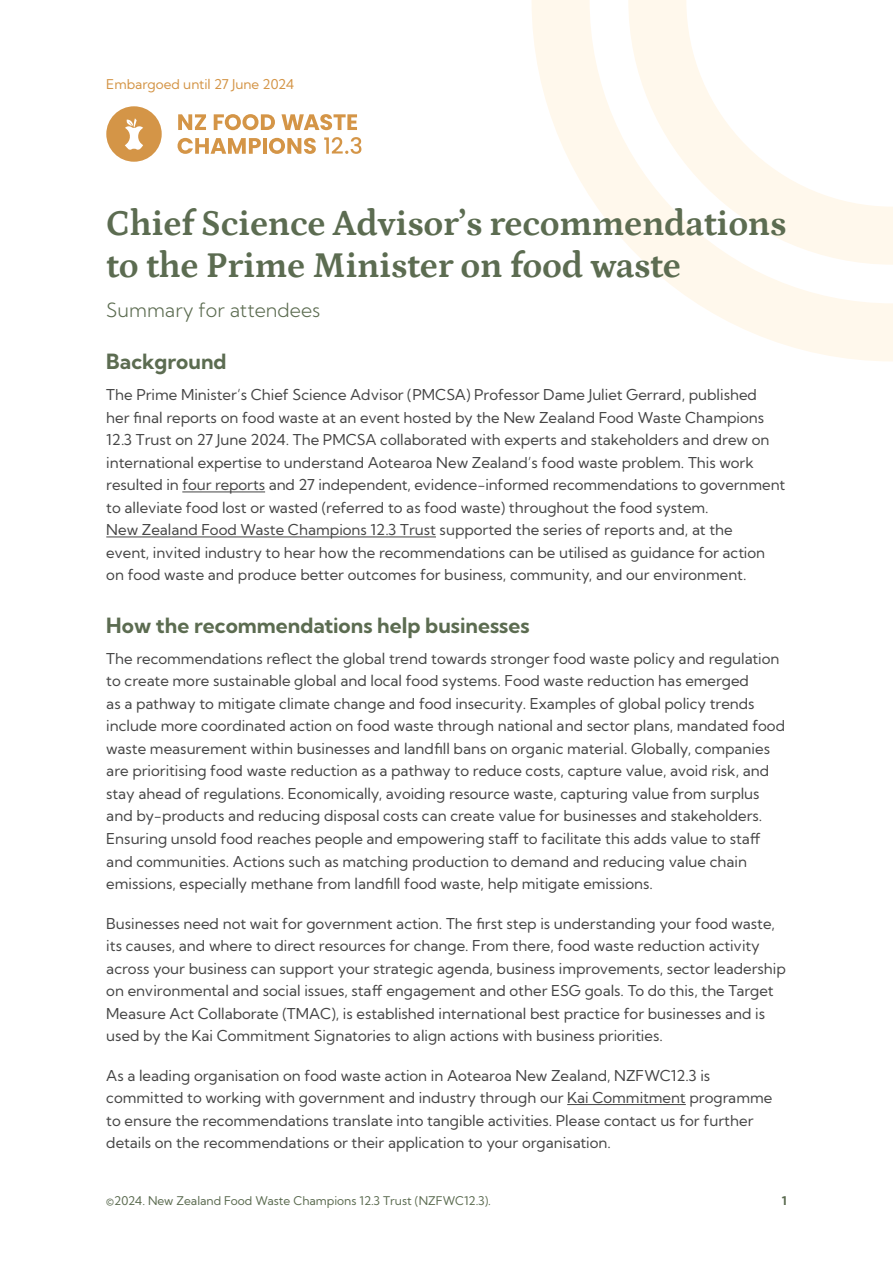
<style>
.page{position:relative;width:893px;height:1263px;background:#fff}
.page>*{position:absolute;margin:0;border:0;box-sizing:border-box;transform-origin:0 0}
.t1{font:700 36px/42px "Petrona";letter-spacing:-.01em;color:#5c6c51}
.t2{font:700 21px "Kumbh Sans";color:#5c6c51}
.t3{font:300 19.5px "Kumbh Sans";color:#5c6c51}
.t4{font:15px/22.5px "Kumbh Sans";color:#454545}
.t5{font:13.5px "Kumbh Sans";color:#d49547}
.t6{font:12px "Kumbh Sans";color:#5c6c51}
.t7{font:700 12px "Kumbh Sans";color:#5c6c51}
</style>
<div class="page">
<svg style="left:532px;top:0;width:361px;height:361px"></svg>
<hr style="left:182px;top:491px;width:83px;height:1px;background:#454545">
<hr style="left:106px;top:536px;width:330px;height:1px;background:#454545">
<hr style="left:567px;top:1104px;width:119px;height:1px;background:#454545">
<svg style="left:106px;top:106px;width:56px;height:56px"></svg>
<svg style="left:178px;top:114px;width:28px;height:16px"></svg>
<svg style="left:214px;top:114px;width:61px;height:16px"></svg>
<svg style="left:281px;top:114px;width:76px;height:16px"></svg>
<svg style="left:178px;top:138px;width:83px;height:16px"></svg>
<hr style="left:263px;top:138px;width:4px;height:16px;background:#d49547">
<svg style="left:269px;top:138px;width:47px;height:16px"></svg>
<svg style="left:324px;top:137px;width:37px;height:17px"></svg>
<p class="t5" style="left:106px;top:76px;width:189px">Embargoed until 27 June 2024</p>
<h1 class="t1" style="left:106px;top:200px;width:682px">Chief Science Advisor’s recommendations to the Prime Minister on food waste</h1>
<h3 class="t3" style="left:106px;top:298px;width:216px">Summary for attendees</h3>
<h2 class="t2" style="left:106px;top:349px;width:122px">Background</h2>
<p class="t4" style="left:106px;top:384px;width:680px">The Prime Minister’s Chief Science Advisor (PMCSA) Professor Dame Juliet Gerrard, published<br>her final reports on food waste at an event hosted by the New Zealand Food Waste Champions 12.3 Trust on 27 June 2024. The PMCSA collaborated with experts and stakeholders and drew on international expertise to understand Aotearoa New Zealand’s food waste problem. This work resulted in four reports and 27 independent, evidence-informed recommendations to government to alleviate food lost or wasted (referred to as food waste) throughout the food system.<br>New Zealand Food Waste Champions 12.3 Trust supported the series of reports and, at the<br>event, invited industry to hear how the recommendations can be utilised as guidance for action on food waste and produce better outcomes for business, community, and our environment.</p>
<h2 class="t2" style="left:106px;top:612px;width:425px">How the recommendations help businesses</h2>
<p class="t4" style="left:106px;top:647px;width:680px">The recommendations reflect the global trend towards stronger food waste policy and regulation to create more sustainable global and local food systems. Food waste reduction has emerged<br>as a pathway to mitigate climate change and food insecurity. Examples of global policy trends include more coordinated action on food waste through national and sector plans, mandated food waste measurement within businesses and landfill bans on organic material. Globally, companies are prioritising food waste reduction as a pathway to reduce costs, capture value, avoid risk, and stay ahead of regulations. Economically, avoiding resource waste, capturing value from surplus and by-products and reducing disposal costs can create value for businesses and stakeholders.<br>Ensuring unsold food reaches people and empowering staff to facilitate this adds value to staff and communities. Actions such as matching production to demand and reducing value chain emissions, especially methane from landfill food waste, help mitigate emissions.</p>
<p class="t4" style="left:106px;top:912px;width:681px">Businesses need not wait for government action. The first step is understanding your food waste, its causes, and where to direct resources for change. From there, food waste reduction activity across your business can support your strategic agenda, business improvements, sector leadership on environmental and social issues, staff engagement and other ESG goals. To do this, the Target Measure Act Collaborate (TMAC), is established international best practice for businesses and is used by the Kai Commitment Signatories to align actions with business priorities.</p>
<p class="t4" style="left:106px;top:1064px;width:667px">As a leading organisation on food waste action in Aotearoa New Zealand, NZFWC12.3 is committed to working with government and industry through our Kai Commitment programme to ensure the recommendations translate into tangible activities. Please contact us for further details on the recommendations or their application to your organisation.</p>
<p class="t6" style="left:106px;top:1193px;width:386px">©2024. New Zealand Food Waste Champions 12.3 Trust (NZFWC12.3).</p>
<p class="t7" style="left:782px;top:1193px;width:6px">1</p>
</div>
